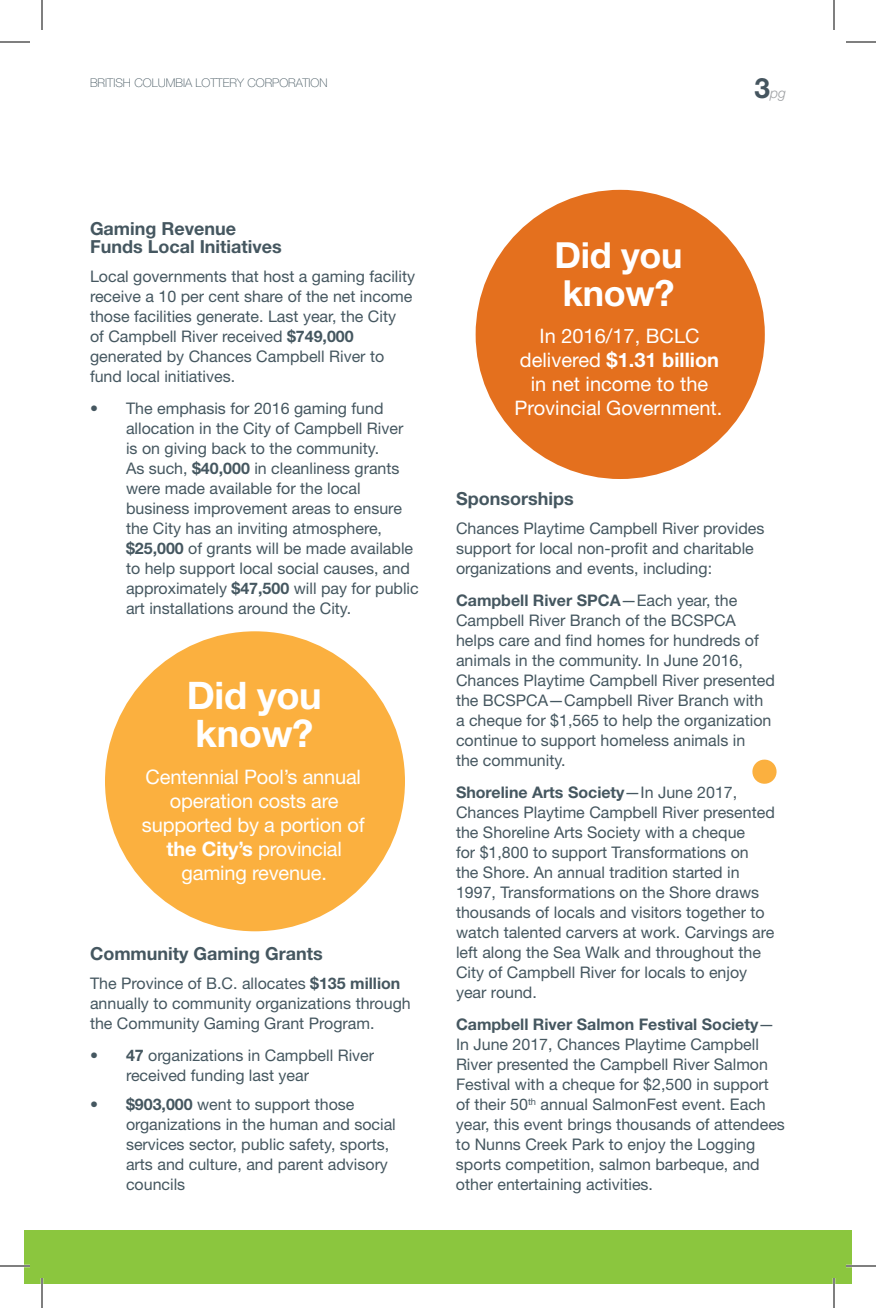
<style>
.page{position:relative;width:876px;height:1308px;background:#fff}
.page>*{position:absolute;margin:0;border:0;box-sizing:border-box;transform-origin:0 0}
.t1{font:700 38px/38px "Helvetica Neue LT Std";letter-spacing:-.01em;color:#fff}
.t2{font:700 36px/38px "Helvetica Neue LT Std";letter-spacing:-.01em;color:#fff}
.t3{font:20px/24px "Helvetica Neue LT Std";letter-spacing:-.01em;color:#fff;text-align:center}
.t4{font:700 18px/18px "Helvetica Neue LT Std";color:#455760}
.t5{font:16px/20px "Helvetica Neue LT Std";color:#455760}
.t6{font:italic 300 14px "Helvetica Neue LT Std";color:#9d9fa2}
.t7{font:100 12px "Helvetica Neue LT Std";color:#455760}
.s1{font-weight:700;font-style:normal;font-size:28px;color:#45555f}
.s2{font-weight:700}
</style>
<div class="page">
<div style="left:24px;top:1230px;width:828px;height:54px;background:#8bc63e"></div>
<svg style="left:752px;top:759px;width:25px;height:25px"></svg>
<div style="left:105px;top:631px;width:300px;height:300px;background:#fbb03f;border-radius:50%"></div>
<div style="left:476px;top:190px;width:289px;height:289px;background:#e4701e;border-radius:50%"></div>
<hr style="left:0;top:1265px;width:30px;height:2px;background:#fff">
<hr style="left:846px;top:1265px;width:30px;height:2px;background:#fff">
<hr style="left:41px;top:1278px;width:2px;height:30px;background:#fff">
<hr style="left:833px;top:1278px;width:2px;height:30px;background:#fff">
<hr style="left:0;top:42px;width:30px;height:1px;background:#000">
<hr style="left:846px;top:42px;width:30px;height:1px;background:#000">
<hr style="left:0;top:1266px;width:30px;height:1px;background:#000">
<hr style="left:846px;top:1266px;width:30px;height:1px;background:#000">
<hr style="left:42px;top:0;width:1px;height:30px;background:#000">
<hr style="left:42px;top:1278px;width:1px;height:30px;background:#000">
<hr style="left:834px;top:0;width:1px;height:30px;background:#000">
<hr style="left:834px;top:1278px;width:1px;height:30px;background:#000">
<p class="t7" style="left:90px;top:75px;width:239px">BRITISH COLUMBIA LOTTERY CORPORATION</p>
<p class="t6" style="left:755px;top:85px;width:33px"><span class="s1">3</span>pg</p>
<p class="t4" style="left:90px;top:219px;width:193px">Gaming Revenue<br>Funds Local Initiatives</p>
<p class="t5" style="left:90px;top:266px;width:327px">Local governments that host a gaming facility receive a 10 per cent share of the net income those facilities generate. Last year, the City<br>of Campbell River received <span class="s2">$749,000 </span>generated by Chances Campbell River to fund local initiatives.</p>
<p class="t5" style="left:126px;top:398px;width:294px;text-indent:-36px">• The emphasis for 2016 gaming fund allocation in the City of Campbell River is on giving back to the community.<br>As such, <span class="s2">$40,000</span> in cleanliness grants were made available for the local business improvement areas to ensure the City has an inviting atmosphere, <span class="s2">$25,000</span> of grants will be made available to help support local social causes, and approximately <span class="s2">$47,500</span> will pay for public art installations around the City.</p>
<h1 class="t1" style="left:187px;top:676px;width:136px">Did you know?</h1>
<p class="t3" style="left:142px;top:765px;width:224px">Centennial Pool’s annual operation costs are supported by a portion of <span class="s2">the City’s</span> provincial gaming revenue.</p>
<p class="t4" style="left:90px;top:944px;width:234px">Community Gaming Grants</p>
<p class="t5" style="left:90px;top:973px;width:322px">The Province of B.C. allocates <span class="s2">$135 million </span>annually to community organizations through the Community Gaming Grant Program.</p>
<p class="t5" style="left:126px;top:1045px;width:250px;text-indent:-36px"><span class="s2">• 47</span> organizations in Campbell River received funding last year</p>
<p class="t5" style="left:126px;top:1094px;width:271px;text-indent:-36px"><span class="s2">• $903,000</span> went to support those organizations in the human and social services sector, public safety, sports, arts and culture, and parent advisory councils</p>
<h2 class="t2" style="left:555px;top:236px;width:129px">Did you know?</h2>
<p class="t3" style="left:515px;top:324px;width:209px">In 2016/17, BCLC delivered <span class="s2">$1.31 billion </span>in net income to the<br>Provincial Government.</p>
<p class="t4" style="left:456px;top:489px;width:119px">Sponsorships</p>
<p class="t5" style="left:456px;top:518px;width:310px">Chances Playtime Campbell River provides support for local non-profit and charitable organizations and events, including:</p>
<p class="t5" style="left:456px;top:590px;width:320px"><span class="s2">Campbell River SPCA</span>—Each year, the Campbell River Branch of the BCSPCA helps care and find homes for hundreds of animals in the community. In June 2016, Chances Playtime Campbell River presented the BCSPCA—Campbell River Branch with a cheque for $1,565 to help the organization continue to support homeless animals in<br>the community.</p>
<p class="t5" style="left:456px;top:782px;width:320px"><span class="s2">Shoreline Arts Society</span>—In June 2017, Chances Playtime Campbell River presented the Shoreline Arts Society with a cheque<br>for $1,800 to support Transformations on the Shore. An annual tradition started in 1997, Transformations on the Shore draws thousands of locals and visitors together to watch talented carvers at work. Carvings are left along the Sea Walk and throughout the City of Campbell River for locals to enjoy year round.</p>
<p class="t5" style="left:456px;top:1014px;width:330px"><span class="s2">Campbell River Salmon Festival Society</span>— In June 2017, Chances Playtime Campbell River presented the Campbell River Salmon Festival with a cheque for $2,500 in support of their 50<sup>th</sup> annual SalmonFest event. Each year, this event brings thousands of attendees to Nunns Creek Park to enjoy the Logging sports competition, salmon barbeque, and other entertaining activities.</p>
</div>
